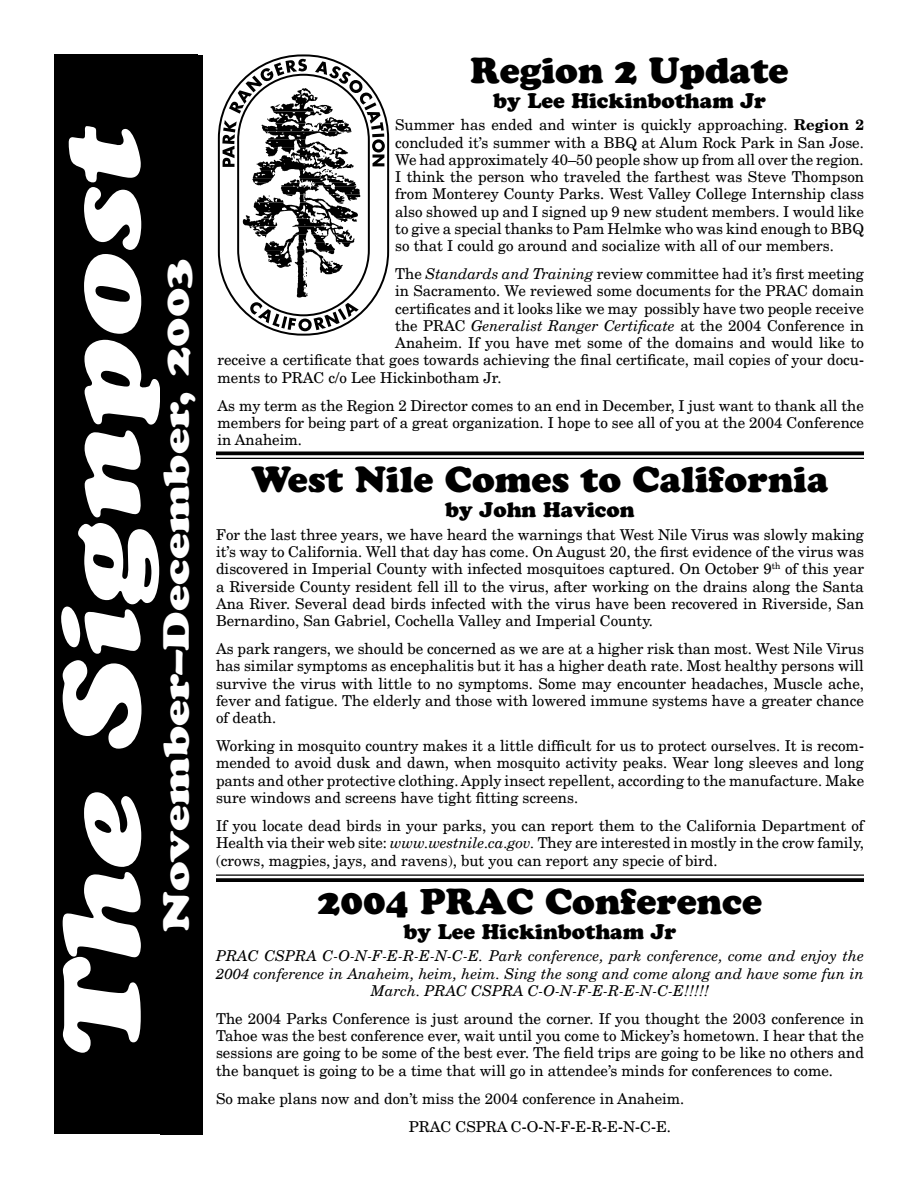
<style>
.page{position:relative;width:918px;height:1188px;background:#fff}
.page>*{position:absolute;margin:0;border:0;box-sizing:border-box;transform-origin:0 0}
.t1{font:italic 900 108px "Cooper";letter-spacing:-.005em;color:#fff;scale:1.3 1}
.Headline{font:900 36px "Cooper";color:#000}
.t2{font:900 36px "Cooper";color:#fff;scale:1.3 1}
.Sub_-_Headline{font:900 21px "Cooper";color:#000}
.Body_text{font:15px/17.2px "New Century Schlbk";color:#000;text-align:justify}
.Body_text-2{font:italic 15px/17.2px "New Century Schlbk";color:#000;text-align:center}
.s1{font-weight:700}
.s2{font-style:italic}
</style>
<div class="page">
<div style="left:54px;top:54px;width:116px;height:1080px;background:#000"></div>
<div style="left:160px;top:55px;width:42px;height:1080px;background:#000"></div>
<svg style="left:218px;top:54px;width:171px;height:282px"></svg>
<svg style="left:222px;top:59px;width:163px;height:272px"></svg>
<hr style="left:216px;top:875px;width:648px;height:1px;background:#000">
<svg style="left:216px;top:878px;width:648px;height:4px;background:#0f0f0f"></svg>
<svg style="left:216px;top:451px;width:648px;height:4px;background:#1f1f1f"></svg>
<hr style="left:216px;top:458px;width:648px;height:1px;background:#000">
<p class="t1" style="left:35px;top:1060px;width:720px;rotate:-90deg">The Signpost</p>
<p class="t2" style="left:154px;top:932px;width:520px;rotate:-90deg">November–December, 2003</p>
<p class="Headline" style="left:471px;top:48px;width:320px">Region 2 Update</p>
<p class="Sub_-_Headline" style="left:493px;top:88px;width:274px">by Lee Hickinbotham Jr</p>
<p class="Body_text" style="left:395px;top:116px;width:470px">Summer has ended and winter is quickly approaching. <span class="s1">Region 2 </span>concluded it’s summer with a BBQ at Alum Rock Park in San Jose.<br>We had approximately 40–50 people show up from all over the region.<br>I think the person who traveled the farthest was Steve Thompson from Monterey County Parks. West Valley College Internship class also showed up and I signed up 9 new student members. I would like to give a special thanks to Pam Helmke who was kind enough to BBQ so that I could go around and socialize with all of our members.</p>
<p class="Body_text" style="left:395px;top:265px;width:470px">The <span class="s2">Standards and Training</span> review committee had it’s first meeting</p>
<p class="Body_text" style="left:395px;top:282px;width:470px">in Sacramento. We reviewed some documents for the PRAC domain</p>
<p class="Body_text" style="left:395px;top:299px;width:470px">certificates and it looks like we may possibly have two people receive</p>
<p class="Body_text" style="left:395px;top:317px;width:470px">the PRAC <span class="s2">Generalist Ranger Certificate</span> at the 2004 Conference in</p>
<p class="Body_text" style="left:395px;top:334px;width:470px">Anaheim. If you have met some of the domains and would like to</p>
<p class="Body_text" style="left:218px;top:351px;width:648px">receive a certificate that goes towards achieving the final certificate, mail copies of your docu-</p>
<p class="Body_text" style="left:218px;top:368px;width:286px">ments to PRAC c/o Lee Hickinbotham Jr.</p>
<p class="Body_text" style="left:218px;top:396px;width:648px">As my term as the Region 2 Director comes to an end in December, I just want to thank all the members for being part of a great organization. I hope to see all of you at the 2004 Conference in Anaheim.</p>
<p class="Headline" style="left:252px;top:458px;width:578px">West Nile Comes to California</p>
<p class="Sub_-_Headline" style="left:445px;top:497px;width:191px">by John Havicon</p>
<p class="Body_text" style="left:216px;top:526px;width:650px">For the last three years, we have heard the warnings that West Nile Virus was slowly making it’s way to California. Well that day has come. On August 20, the first evidence of the virus was discovered in Imperial County with infected mosquitoes captured. On October 9<sup>th</sup> of this year a Riverside County resident fell ill to the virus, after working on the drains along the Santa Ana River. Several dead birds infected with the virus have been recovered in Riverside, San Bernardino, San Gabriel, Cochella Valley and Imperial County.</p>
<p class="Body_text" style="left:216px;top:640px;width:650px">As park rangers, we should be concerned as we are at a higher risk than most. West Nile Virus has similar symptoms as encephalitis but it has a higher death rate. Most healthy persons will survive the virus with little to no symptoms. Some may encounter headaches, Muscle ache, fever and fatigue. The elderly and those with lowered immune systems have a greater chance of death.</p>
<p class="Body_text" style="left:216px;top:737px;width:650px">Working in mosquito country makes it a little difficult for us to protect ourselves. It is recom&shy;mended to avoid dusk and dawn, when mosquito activity peaks. Wear long sleeves and long pants and other protective clothing. Apply insect repellent, according to the manufacture. Make sure windows and screens have tight fitting screens.</p>
<p class="Body_text" style="left:216px;top:817px;width:649px">If you locate dead birds in your parks, you can report them to the California Department of Health via their web site: <span class="s2">www.westnile.ca.gov.</span> They are interested in mostly in the crow family, (crows, magpies, jays, and ravens), but you can report any specie of bird.</p>
<p class="Headline" style="left:318px;top:879px;width:446px">2004 PRAC Conference</p>
<p class="Sub_-_Headline" style="left:404px;top:919px;width:274px">by Lee Hickinbotham Jr</p>
<p class="Body_text-2" style="left:216px;top:947px;width:650px">PRAC CSPRA C-O-N-F-E-R-E-N-C-E. Park conference, park conference, come and enjoy the<br>2004 conference in Anaheim, heim, heim. Sing the song and come along and have some fun in<br>March. PRAC CSPRA C-O-N-F-E-R-E-N-C-E!!!!!</p>
<p class="Body_text" style="left:216px;top:1010px;width:649px">The 2004 Parks Conference is just around the corner. If you thought the 2003 conference in Tahoe was the best conference ever, wait until you come to Mickey’s hometown. I hear that the sessions are going to be some of the best ever. The field trips are going to be like no others and the banquet is going to be a time that will go in attendee’s minds for conferences to come.</p>
<p class="Body_text" style="left:216px;top:1089px;width:470px">So make plans now and don’t miss the 2004 conference in Anaheim.</p>
<p class="Body_text" style="left:409px;top:1117px;width:264px">PRAC CSPRA C-O-N-F-E-R-E-N-C-E.</p>
</div>
